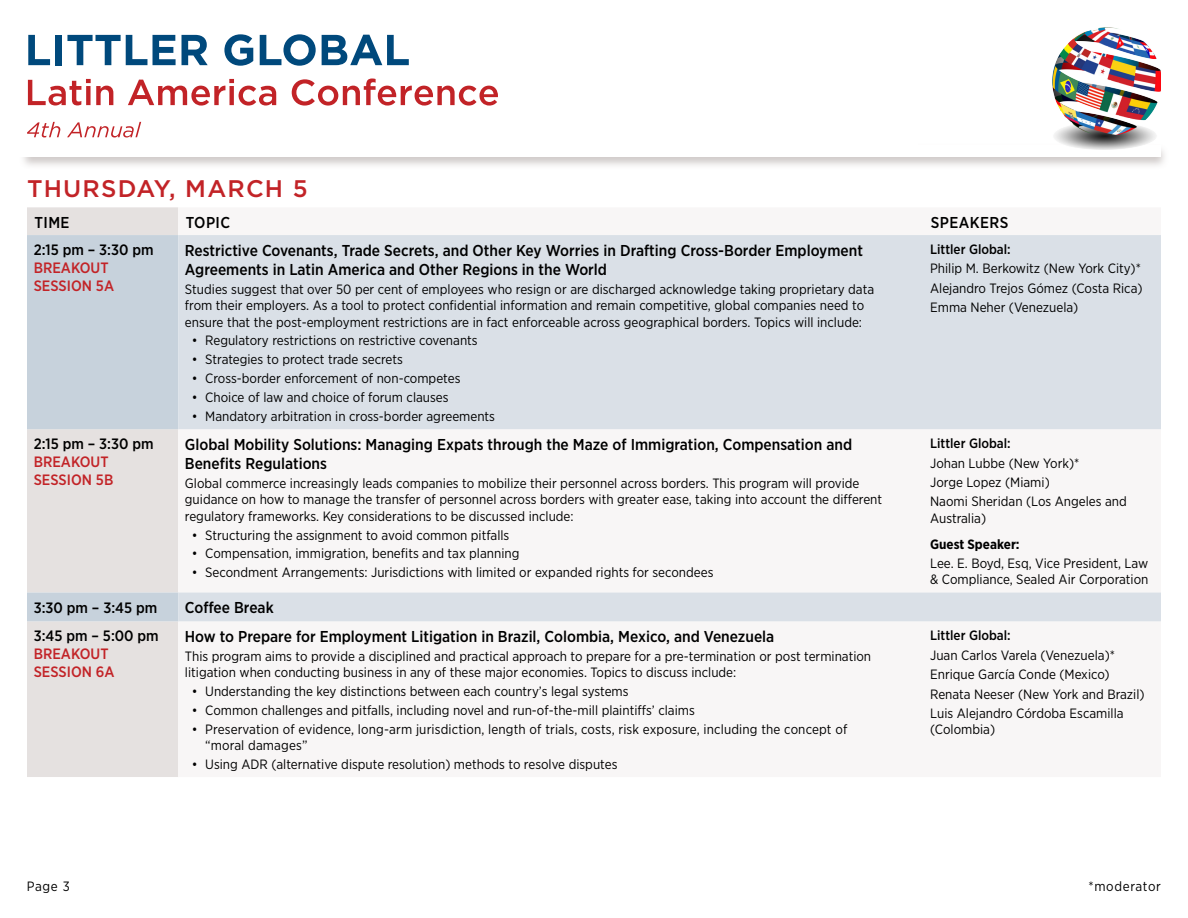
<style>
.page{position:relative;width:1188px;height:918px;background:#fff}
.page>*{position:absolute;margin:0;border:0;box-sizing:border-box;transform-origin:0 0}
.t1{font:500 24px "Gotham";letter-spacing:.05em;color:#c22327}
.t2{font:500 15.75px/19.5px "Gotham Narrow";color:#000}
.t3{font:500 15.75px "Gotham Narrow";letter-spacing:.025em;color:#000}
.t4{font:500 15px "Gotham Narrow";color:#000}
.t5{font:500 15px/18px "Gotham Narrow";color:#c22327}
.t6{font:13.5px/16.2px "Gotham Narrow";color:#000}
.t7{font:500 13.5px "Gotham Narrow";color:#000}
.t8{font:700 13.5px "Gotham Narrow";color:#000}
.t9{font:13.5px "Gotham Narrow";letter-spacing:.05em;color:#000}
</style>
<div class="page">
<div style="left:20px;top:143px;width:1149px;height:26px;background:#aea5a3;opacity:.6"></div>
<div style="left:27px;top:145px;width:1134px;height:12px;background:#fff"></div>
<div style="left:0;top:0;width:918px;height:157px;background:#fff"></div>
<img style="left:1052px;top:27px;width:109px;height:123px">
<svg style="left:28px;top:79px;width:85px;height:27px"></svg>
<svg style="left:128px;top:79px;width:148px;height:27px"></svg>
<svg style="left:292px;top:79px;width:206px;height:27px"></svg>
<svg style="left:28px;top:35px;width:22px;height:30px"></svg>
<div style="left:55px;top:35px;width:7px;height:30px;background:#00497c"></div>
<svg style="left:67px;top:35px;width:80px;height:30px"></svg>
<svg style="left:153px;top:35px;width:23px;height:30px"></svg>
<svg style="left:182px;top:35px;width:26px;height:30px"></svg>
<svg style="left:224px;top:34px;width:29px;height:32px"></svg>
<svg style="left:260px;top:34px;width:56px;height:32px"></svg>
<svg style="left:322px;top:35px;width:87px;height:30px"></svg>
<svg style="left:27px;top:122px;width:33px;height:15px"></svg>
<svg style="left:67px;top:122px;width:74px;height:16px"></svg>
<div style="left:27px;top:207px;width:151px;height:570px;background:#e5e1e0"></div>
<svg style="left:27px;top:235px;width:151px;height:386px;background:#d3d8dd"></svg>
<svg style="left:178px;top:235px;width:983px;height:386px;fill:#dae0e7"></svg>
<h1 class="t1" style="left:27px;top:172px;width:282px">THURSDAY, MARCH 5</h1>
<p class="t2" style="left:35px;top:212px;width:37px">TIME</p>
<p class="t2" style="left:186px;top:212px;width:46px">TOPIC</p>
<p class="t3" style="left:931px;top:212px;width:79px">SPEAKERS</p>
<p class="t4" style="left:34px;top:240px;width:121px">2:15 pm – 3:30 pm</p>
<p class="t5" style="left:34px;top:259px;width:82px">BREAKOUT<br>SESSION 5A</p>
<p class="t7" style="left:930px;top:241px;width:82px">Littler Global:</p>
<p class="t6" style="left:930px;top:259px;width:214px;line-height:19.5px">Philip M. Berkowitz (New York City)*<br>Alejandro Trejos Gómez (Costa Rica)<br>Emma Neher (Venezuela)</p>
<p class="t2" style="left:185px;top:240px;width:680px">Restrictive Covenants, Trade Secrets, and Other Key Worries in Drafting Cross-Border Employment<br>Agreements in Latin America and Other Regions in the World</p>
<p class="t6" style="left:185px;top:281px;width:691px">Studies suggest that over 50 per cent of employees who resign or are discharged acknowledge taking proprietary data from their employers. As a tool to protect confidential information and remain competitive, global companies need to ensure that the post-employment restrictions are in fact enforceable across geographical borders. Topics will include:</p>
<p class="t6" style="left:192px;top:332px;width:288px">• Regulatory restrictions on restrictive covenants</p>
<p class="t6" style="left:192px;top:351px;width:213px">• Strategies to protect trade secrets</p>
<p class="t6" style="left:192px;top:370px;width:270px">• Cross-border enforcement of non-competes</p>
<p class="t6" style="left:192px;top:389px;width:258px">• Choice of law and choice of forum clauses</p>
<p class="t6" style="left:192px;top:408px;width:305px">• Mandatory arbitration in cross-border agreements</p>
<p class="t4" style="left:34px;top:435px;width:121px">2:15 pm – 3:30 pm</p>
<p class="t5" style="left:34px;top:453px;width:81px">BREAKOUT<br>SESSION 5B</p>
<p class="t2" style="left:185px;top:434px;width:669px">Global Mobility Solutions: Managing Expats through the Maze of Immigration, Compensation and<br>Benefits Regulations</p>
<p class="t6" style="left:185px;top:475px;width:699px">Global commerce increasingly leads companies to mobilize their personnel across borders. This program will provide guidance on how to manage the transfer of personnel across borders with greater ease, taking into account the different regulatory frameworks. Key considerations to be discussed include:</p>
<p class="t6" style="left:192px;top:526px;width:319px">• Structuring the assignment to avoid common pitfalls</p>
<p class="t6" style="left:192px;top:545px;width:329px">• Compensation, immigration, benefits and tax planning</p>
<p class="t6" style="left:192px;top:564px;width:523px">• Secondment Arrangements: Jurisdictions with limited or expanded rights for secondees</p>
<p class="t4" style="left:34px;top:598px;width:125px">3:30 pm – 3:45 pm</p>
<p class="t2" style="left:185px;top:598px;width:90px">Coffee Break</p>
<p class="t4" style="left:34px;top:627px;width:127px">3:45 pm – 5:00 pm</p>
<p class="t5" style="left:34px;top:645px;width:82px">BREAKOUT<br>SESSION 6A</p>
<p class="t2" style="left:185px;top:627px;width:591px">How to Prepare for Employment Litigation in Brazil, Colombia, Mexico, and Venezuela</p>
<p class="t6" style="left:185px;top:648px;width:688px">This program aims to provide a disciplined and practical approach to prepare for a pre-termination or post termination litigation when conducting business in any of these major economies. Topics to discuss include:</p>
<p class="t6" style="left:192px;top:683px;width:438px">• Understanding the key distinctions between each country’s legal systems</p>
<p class="t6" style="left:192px;top:702px;width:505px">• Common challenges and pitfalls, including novel and run-of-the-mill plaintiffs’ claims</p>
<p class="t6" style="left:205px;top:721px;width:644px;text-indent:-14px">• Preservation of evidence, long-arm jurisdiction, length of trials, costs, risk exposure, including the concept of “moral damages”</p>
<p class="t6" style="left:192px;top:756px;width:427px">• Using ADR (alternative dispute resolution) methods to resolve disputes</p>
<p class="t7" style="left:930px;top:435px;width:82px">Littler Global:</p>
<p class="t6" style="left:930px;top:453px;width:198px;line-height:19.5px">Johan Lubbe (New York)*<br>Jorge Lopez (Miami)<br>Naomi Sheridan (Los Angeles and</p>
<p class="t6" style="left:930px;top:509px;width:57px">Australia)</p>
<p class="t8" style="left:930px;top:535px;width:91px">Guest Speaker:</p>
<p class="t6" style="left:930px;top:555px;width:220px">Lee. E. Boyd, Esq, Vice President, Law &amp; Compliance, Sealed Air Corporation</p>
<p class="t7" style="left:930px;top:627px;width:82px">Littler Global:</p>
<p class="t6" style="left:930px;top:645px;width:216px;line-height:19.5px">Juan Carlos Varela (Venezuela)* Enrique García Conde (Mexico)<br>Renata Neeser (New York and Brazil)<br>Luis Alejandro Córdoba Escamilla</p>
<p class="t6" style="left:930px;top:721px;width:66px">(Colombia)</p>
<p class="t6" style="left:27px;top:878px;width:45px">Page 3</p>
<p class="t9" style="left:1088px;top:878px;width:74px">*moderator</p>
</div>
